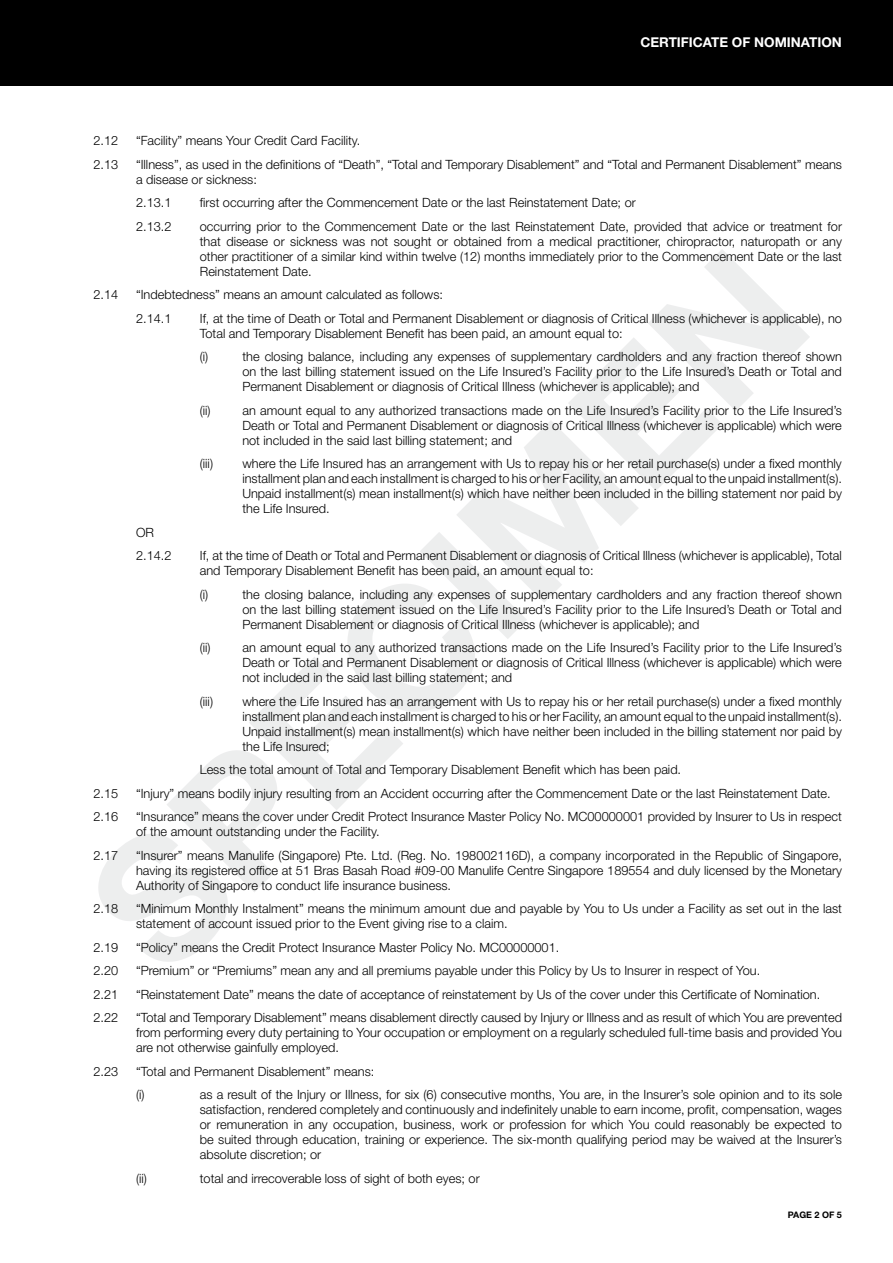
<style>
.page{position:relative;width:893px;height:1263px;background:#fff}
.page>*{position:absolute;margin:0;border:0;box-sizing:border-box;transform-origin:0 0}
.t1{font:700 13.5px "Helvetica Neue LT Std";color:#fff}
.t2{font:300 12.75px/15px "Helvetica Neue LT Std";color:#000;text-align:justify}
.t3{font:700 9px "Helvetica Neue LT Std";color:#000}
</style>
<div class="page">
<div style="left:0;top:0;width:893px;height:85px;background:#000"></div>
<svg style="left:98px;top:249px;width:712px;height:713px"></svg>
<p class="t1" style="left:640px;top:34px;width:203px">CERTIFICATE OF NOMINATION</p>
<p class="t2" style="left:94px;top:133px;width:26px">2.12</p>
<p class="t2" style="left:136px;top:133px;width:226px">“Facility” means Your Credit Card Facility.</p>
<p class="t2" style="left:94px;top:156px;width:26px">2.13</p>
<p class="t2" style="left:136px;top:156px;width:707px">“Illness”, as used in the definitions of “Death”, “Total and Temporary Disablement” and “Total and Permanent Disablement” means a disease or sickness:</p>
<p class="t2" style="left:136px;top:195px;width:37px">2.13.1</p>
<p class="t2" style="left:200px;top:195px;width:437px">first occurring after the Commencement Date or the last Reinstatement Date; or</p>
<p class="t2" style="left:136px;top:218px;width:37px">2.13.2</p>
<p class="t2" style="left:200px;top:218px;width:644px">occurring prior to the Commencement Date or the last Reinstatement Date, provided that advice or treatment for that disease or sickness was not sought or obtained from a medical practitioner, chiropractor, naturopath or any other practitioner of a similar kind within twelve (12) months immediately prior to the Commencement Date or the last Reinstatement Date.</p>
<p class="t2" style="left:94px;top:287px;width:26px">2.14</p>
<p class="t2" style="left:136px;top:283px;width:308px;line-height:23.5px">“Indebtedness” means an amount calculated as follows:<br>2.14.1</p>
<p class="t2" style="left:200px;top:310px;width:644px">If, at the time of Death or Total and Permanent Disablement or diagnosis of Critical Illness (whichever is applicable), no<br>Total and Temporary Disablement Benefit has been paid, an amount equal to:</p>
<p class="t2" style="left:200px;top:349px;width:10px">(i)</p>
<p class="t2" style="left:242px;top:349px;width:601px">the closing balance, including any expenses of supplementary cardholders and any fraction thereof shown on the last billing statement issued on the Life Insured’s Facility prior to the Life Insured’s Death or Total and Permanent Disablement or diagnosis of Critical Illness (whichever is applicable); and</p>
<p class="t2" style="left:200px;top:402px;width:12px">(ii)</p>
<p class="t2" style="left:242px;top:402px;width:601px">an amount equal to any authorized transactions made on the Life Insured’s Facility prior to the Life Insured’s Death or Total and Permanent Disablement or diagnosis of Critical Illness (whichever is applicable) which were not included in the said last billing statement; and</p>
<p class="t2" style="left:200px;top:456px;width:15px">(iii)</p>
<p class="t2" style="left:242px;top:456px;width:601px">where the Life Insured has an arrangement with Us to repay his or her retail purchase(s) under a fixed monthly installment plan and each installment is charged to his or her Facility, an amount equal to the unpaid installment(s).<br>Unpaid installment(s) mean installment(s) which have neither been included in the billing statement nor paid by the Life Insured.</p>
<p class="t2" style="left:136px;top:520px;width:37px;line-height:23.5px">OR<br>2.14.2</p>
<p class="t2" style="left:200px;top:548px;width:644px">If, at the time of Death or Total and Permanent Disablement or diagnosis of Critical Illness (whichever is applicable), Total and Temporary Disablement Benefit has been paid, an amount equal to:</p>
<p class="t2" style="left:200px;top:586px;width:10px">(i)</p>
<p class="t2" style="left:242px;top:586px;width:601px">the closing balance, including any expenses of supplementary cardholders and any fraction thereof shown on the last billing statement issued on the Life Insured’s Facility prior to the Life Insured’s Death or Total and Permanent Disablement or diagnosis of Critical Illness (whichever is applicable); and</p>
<p class="t2" style="left:200px;top:640px;width:12px">(ii)</p>
<p class="t2" style="left:242px;top:640px;width:601px">an amount equal to any authorized transactions made on the Life Insured’s Facility prior to the Life Insured’s Death or Total and Permanent Disablement or diagnosis of Critical Illness (whichever is applicable) which were not included in the said last billing statement; and</p>
<p class="t2" style="left:200px;top:693px;width:15px">(iii)</p>
<p class="t2" style="left:242px;top:693px;width:601px">where the Life Insured has an arrangement with Us to repay his or her retail purchase(s) under a fixed monthly installment plan and each installment is charged to his or her Facility, an amount equal to the unpaid installment(s).<br>Unpaid installment(s) mean installment(s) which have neither been included in the billing statement nor paid by the Life Insured;</p>
<p class="t2" style="left:200px;top:762px;width:483px">Less the total amount of Total and Temporary Disablement Benefit which has been paid.</p>
<p class="t2" style="left:94px;top:785px;width:26px">2.15</p>
<p class="t2" style="left:136px;top:785px;width:696px">“Injury” means bodily injury resulting from an Accident occurring after the Commencement Date or the last Reinstatement Date.</p>
<p class="t2" style="left:94px;top:809px;width:26px">2.16</p>
<p class="t2" style="left:136px;top:809px;width:707px">“Insurance” means the cover under Credit Protect Insurance Master Policy No. MC00000001 provided by Insurer to Us in respect of the amount outstanding under the Facility.</p>
<p class="t2" style="left:94px;top:847px;width:26px">2.17</p>
<p class="t2" style="left:136px;top:847px;width:707px">“Insurer” means Manulife (Singapore) Pte. Ltd. (Reg. No. 198002116D), a company incorporated in the Republic of Singapore, having its registered office at 51 Bras Basah Road #09-00 Manulife Centre Singapore 189554 and duly licensed by the Monetary Authority of Singapore to conduct life insurance business.</p>
<p class="t2" style="left:94px;top:901px;width:26px">2.18</p>
<p class="t2" style="left:136px;top:901px;width:707px">“Minimum Monthly Instalment” means the minimum amount due and payable by You to Us under a Facility as set out in the last statement of account issued prior to the Event giving rise to a claim.</p>
<p class="t2" style="left:94px;top:939px;width:26px">2.19</p>
<p class="t2" style="left:136px;top:939px;width:425px">“Policy” means the Credit Protect Insurance Master Policy No. MC00000001.</p>
<p class="t2" style="left:94px;top:963px;width:26px">2.20</p>
<p class="t2" style="left:136px;top:963px;width:626px">“Premium” or “Premiums” mean any and all premiums payable under this Policy by Us to Insurer in respect of You.</p>
<p class="t2" style="left:94px;top:986px;width:26px">2.21</p>
<p class="t2" style="left:136px;top:986px;width:686px">“Reinstatement Date” means the date of acceptance of reinstatement by Us of the cover under this Certificate of Nomination.</p>
<p class="t2" style="left:94px;top:1010px;width:26px">2.22</p>
<p class="t2" style="left:136px;top:1010px;width:707px">“Total and Temporary Disablement” means disablement directly caused by Injury or Illness and as result of which You are prevented from performing every duty pertaining to Your occupation or employment on a regularly scheduled full-time basis and provided You are not otherwise gainfully employed.</p>
<p class="t2" style="left:94px;top:1063px;width:26px">2.23</p>
<p class="t2" style="left:136px;top:1059px;width:240px;line-height:23.5px">“Total and Permanent Disablement” means: (i)</p>
<p class="t2" style="left:200px;top:1087px;width:644px">as a result of the Injury or Illness, for six (6) consecutive months, You are, in the Insurer’s sole opinion and to its sole satisfaction, rendered completely and continuously and indefinitely unable to earn income, profit, compensation, wages or remuneration in any occupation, business, work or profession for which You could reasonably be expected to be suited through education, training or experience. The six-month qualifying period may be waived at the Insurer’s absolute discretion; or</p>
<p class="t2" style="left:136px;top:1170px;width:12px">(ii)</p>
<p class="t2" style="left:200px;top:1170px;width:281px">total and irrecoverable loss of sight of both eyes; or</p>
<p class="t3" style="left:788px;top:1209px;width:56px">PAGE 2 OF 5</p>
</div>
